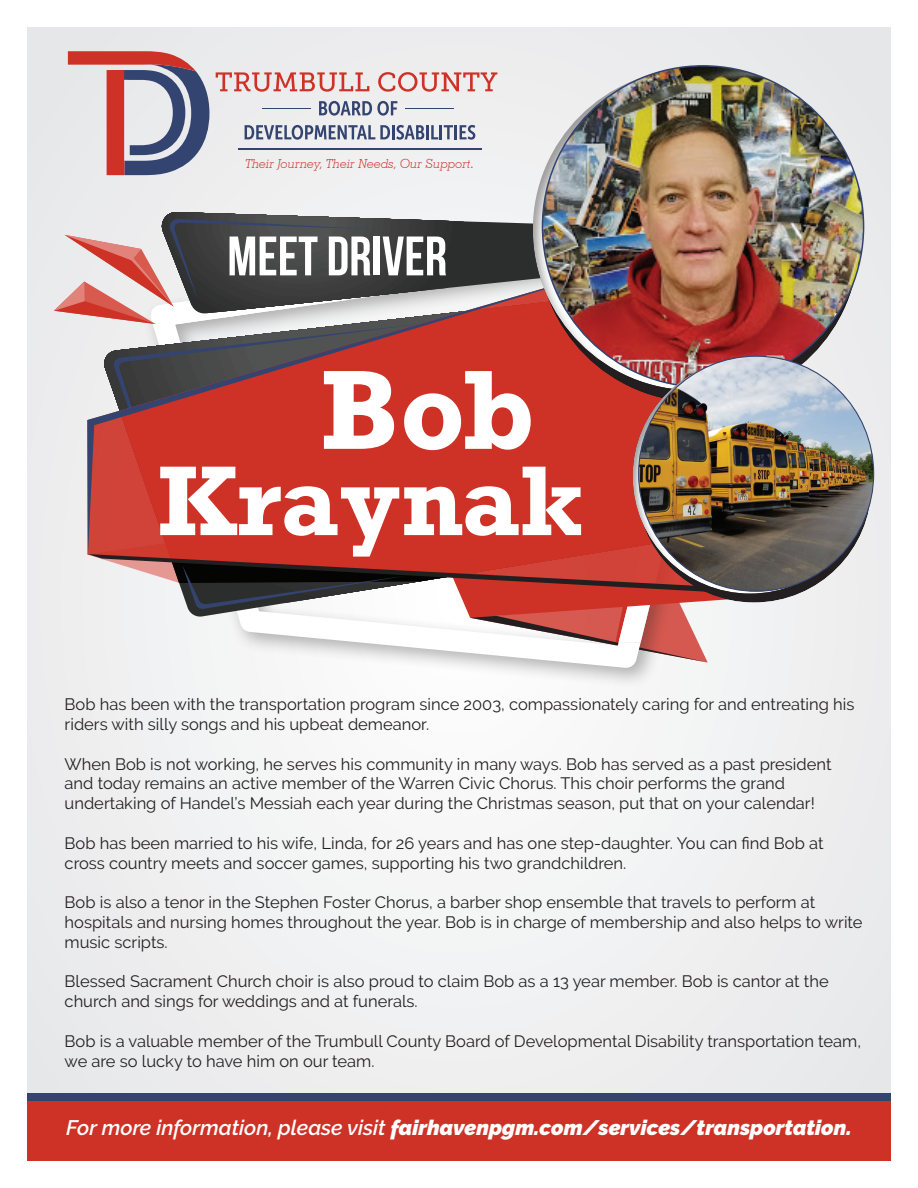
<style>
.page{position:relative;width:918px;height:1188px;background:#fff}
.page>*{position:absolute;margin:0;border:0;box-sizing:border-box;transform-origin:0 0}
.t1{font:700 105.75px "Rockwell";color:#fff}
.t2{font:700 93px "Rockwell";color:#fff}
.t3{font:700 55.5px "Bebas Neue";color:#fff}
.t4{font:italic 900 21px "Raleway";color:#fff}
.t5{font:16.5px/19.8px "Raleway";color:#231f20}
.t6{font:italic 300 12.6px "Geometric Slab 703 BT";color:#ce3227}
.s1{font-weight:600}
</style>
<div class="page">
<div style="left:27px;top:27px;width:864px;height:1134px;background:#efeff0"></div>
<div style="left:27px;top:1093px;width:864px;height:9px;background:#34446f"></div>
<div style="left:143px;top:216px;width:620px;height:474px;background:#231f20;opacity:.33"></div>
<svg style="left:87px;top:328px;width:544px;height:211px;background:#bf3c34"></svg>
<svg style="left:54px;top:212px;width:476px;height:116px"></svg>
<svg style="left:87px;top:539px;width:676px;height:124px"></svg>
<div style="left:27px;top:1102px;width:864px;height:59px;background:#ce3227"></div>
<div style="left:535px;top:81px;width:324px;height:324px;background:#231f20;opacity:.44"></div>
<div style="left:530px;top:68px;width:324px;height:324px;background:#231f20;opacity:.44"></div>
<img style="left:542px;top:66px;width:322px;height:321px;border-radius:158px">
<svg style="left:68px;top:51px;width:141px;height:124px"></svg>
<svg style="left:216px;top:72px;width:153px;height:20px"></svg>
<svg style="left:378px;top:72px;width:119px;height:20px"></svg>
<svg style="left:319px;top:101px;width:78px;height:15px"></svg>
<hr style="left:426px;top:125px;width:3px;height:14px;background:#344470">
<svg style="left:431px;top:125px;width:44px;height:15px"></svg>
<hr style="left:405px;top:108px;width:49px;height:1px;background:#344470">
<hr style="left:262px;top:108px;width:49px;height:1px;background:#344470">
<svg style="left:245px;top:125px;width:179px;height:15px"></svg>
<hr style="left:238px;top:150px;width:243px;height:1px;background:#344470">
<hr style="left:238px;top:148px;width:243px;height:1px;background:#344470">
<div style="left:635px;top:367px;width:237px;height:238px;background:#231f20;opacity:.44"></div>
<div style="left:631px;top:358px;width:237px;height:238px;background:#231f20;opacity:.44"></div>
<img style="left:639px;top:356px;width:235px;height:235px;border-radius:118px">
<p class="t6" style="left:245px;top:156px;width:230px">Their Journey, Their Needs, Our Support.</p>
<h3 class="t3" style="left:227px;top:226px;width:221px">MEET DRIVER</h3>
<h1 class="t1" style="left:320px;top:342px;width:216px">Bob</h1>
<h2 class="t2" style="left:158px;top:441px;width:427px">Kraynak</h2>
<p class="t5" style="left:65px;top:694px;width:791px">Bob has been with the transportation program since 2003, compassionately caring for and entreating his riders with silly songs and his upbeat demeanor.</p>
<p class="t5" style="left:65px;top:754px;width:768px">When Bob is not working, he serves his community in many ways. Bob has served as a past president and today remains an active member of the Warren Civic Chorus. This choir performs the grand undertaking of Handel’s Messiah each year during the Christmas season, put that on your calendar!</p>
<p class="t5" style="left:65px;top:833px;width:760px">Bob has been married to his wife, Linda, for 26 years and has one step-daughter. You can find Bob at cross country meets and soccer games, supporting his two grandchildren.</p>
<p class="t5" style="left:65px;top:892px;width:799px">Bob is also a tenor in the Stephen Foster Chorus, a barber shop ensemble that travels to perform at hospitals and nursing homes throughout the year. Bob is in charge of membership and also helps to write music scripts.</p>
<p class="t5" style="left:65px;top:972px;width:766px">Blessed Sacrament Church choir is also proud to claim Bob as a 13 year member. Bob is cantor at the church and sings for weddings and at funerals.</p>
<p class="t5" style="left:65px;top:1031px;width:798px">Bob is a valuable member of the Trumbull County Board of Developmental Disability transportation team, we are so lucky to have him on our team.</p>
<p class="t4" style="left:66px;top:1115px;width:787px"><span class="s1">For more information, please visit</span> fairhavenpgm.com/services/transportation.</p>
</div>
